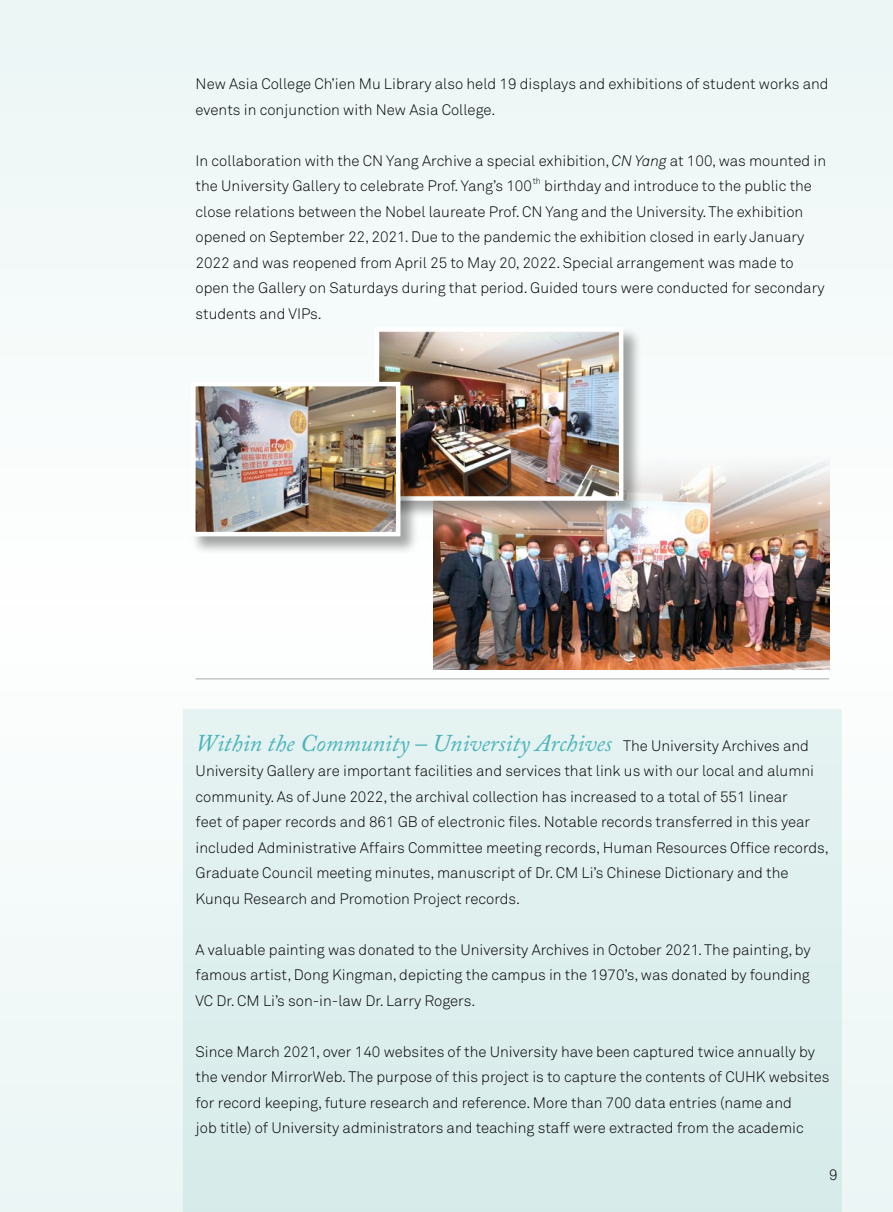
<style>
.page{position:relative;width:893px;height:1212px;background:#f3f9f9}
.page>*{position:absolute;margin:0;border:0;box-sizing:border-box;transform-origin:0 0}
.t1{font:italic 24px "Adobe Caslon Pro";color:#4ab3b9}
.t2{font:300 15px/25.5px "Akkurat";color:#000}
.t3{font:300 8.7px "Akkurat";color:#000}
.s1{font-style:italic}
.s2{font-family:"Akkurat";font-weight:300;font-style:normal;font-size:15px;color:#000}
</style>
<div class="page">
<div style="left:183px;top:709px;width:659px;height:503px;background:#deefee"></div>
<hr style="left:196px;top:678px;width:633px;height:1px;background:#b4b4b4">
<img style="left:433px;top:465px;width:396px;height:205px">
<div style="left:375px;top:327px;width:267px;height:192px;background:#000;opacity:.35"></div>
<img style="left:375px;top:327px;width:251px;height:176px">
<div style="left:191px;top:381px;width:228px;height:174px;background:#000;opacity:.35"></div>
<img style="left:191px;top:380px;width:212px;height:159px">
<p class="t2" style="left:196px;top:72px;width:635px">New Asia College Ch’ien Mu Library also held 19 displays and exhibitions of student works and events in conjunction with New Asia College.</p>
<p class="t2" style="left:196px;top:148px;width:632px">In collaboration with the CN Yang Archive a special exhibition, <span class="s1">CN Yang</span> at 100, was mounted in the University Gallery to celebrate Prof. Yang’s 100</p>
<p class="t3" style="left:533px;top:176px;width:10px">th</p>
<p class="t2" style="left:196px;top:174px;width:630px;text-indent:349px">birthday and introduce to the public the close relations between the Nobel laureate Prof. CN Yang and the University. The exhibition opened on September 22, 2021. Due to the pandemic the exhibition closed in early January 2022 and was reopened from April 25 to May 20, 2022. Special arrangement was made to open the Gallery on Saturdays during that period. Guided tours were conducted for secondary students and VIPs.</p>
<h1 class="t1" style="left:196px;top:729px;width:615px">Within the Community – University Archives <span class="s2">The University Archives and</span></h1>
<p class="t2" style="left:196px;top:758px;width:635px">University Gallery are important facilities and services that link us with our local and alumni community. As of June 2022, the archival collection has increased to a total of 551 linear<br>feet of paper records and 861 GB of electronic files. Notable records transferred in this year included Administrative Affairs Committee meeting records, Human Resources Office records, Graduate Council meeting minutes, manuscript of Dr. CM Li’s Chinese Dictionary and the Kunqu Research and Promotion Project records.</p>
<p class="t2" style="left:196px;top:937px;width:616px;text-align:justify">A valuable painting was donated to the University Archives in October 2021. The painting, by famous artist, Dong Kingman, depicting the campus in the 1970’s, was donated by founding VC Dr. CM Li’s son-in-law Dr. Larry Rogers.</p>
<p class="t2" style="left:196px;top:1039px;width:635px">Since March 2021, over 140 websites of the University have been captured twice annually by the vendor MirrorWeb. The purpose of this project is to capture the contents of CUHK websites for record keeping, future research and reference. More than 700 data entries (name and<br>job title) of University administrators and teaching staff were extracted from the academic</p>
<p class="t2" style="left:829px;top:1162px;width:10px">9</p>
</div>
